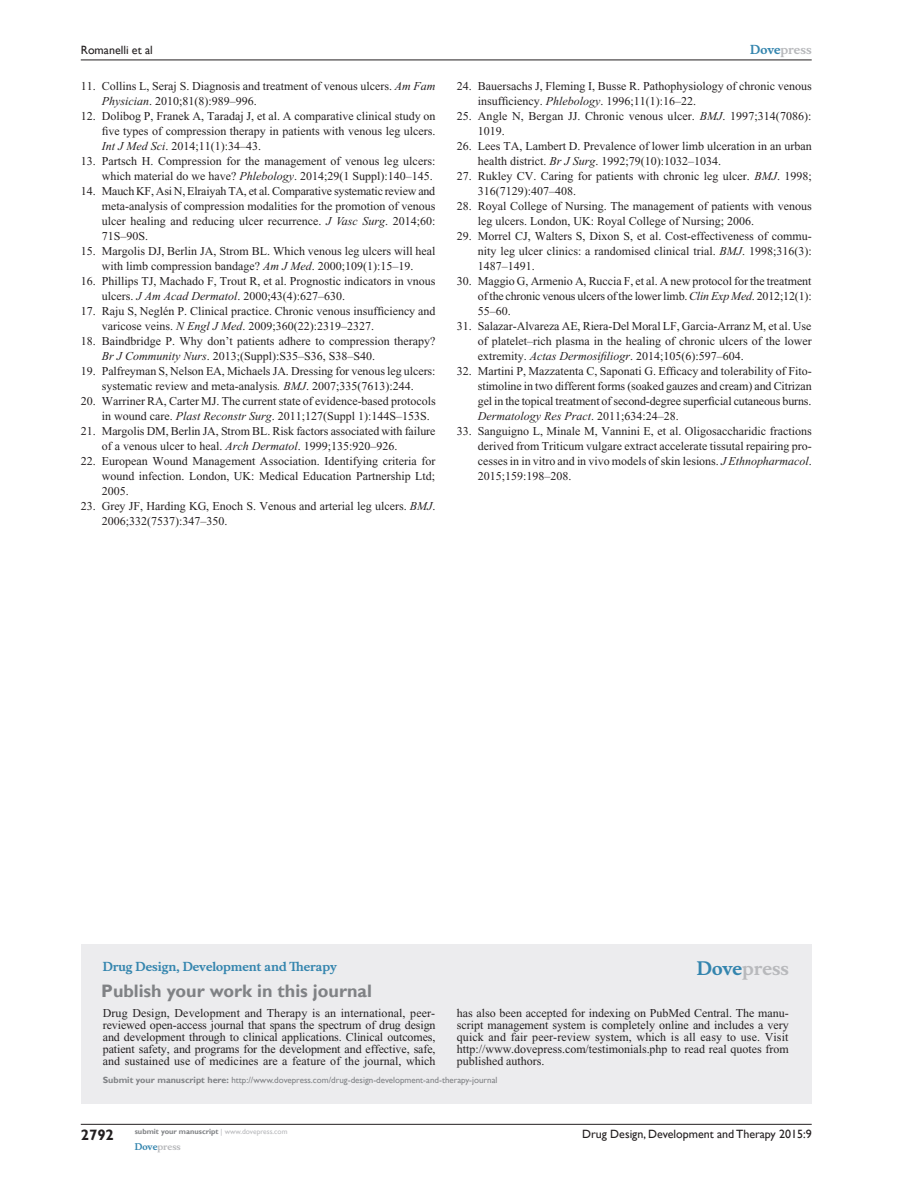
<style>
.page{position:relative;width:918px;height:1188px;background:#fff}
.page>*{position:absolute;margin:0;border:0;box-sizing:border-box;transform-origin:0 0}
.PromBx-H1{font:700 18px "Gill Sans";color:#808285}
.PromBx-Brand{font:700 18px "Musee";color:#b8b9bc}
.t1{font:700 15px "Gill Sans";color:#231f20}
.RefNL2{font:12px/15px "Times New Roman";color:#231f20}
.PromBx-Tx{font:12px/12px "Times New Roman";color:#231f20;text-align:justify}
.t2{font:12px "Gill Sans";color:#231f20}
.PromBx-JrnlName{font:700 12px "Musee";color:#3485ae}
.t3{font:700 12px "Musee";color:#b8b9bc}
.PromBx-SubmitMssWebA{font:9px "Gill Sans";color:#808285}
.t4{font:700 9px "Musee";color:#b8b9bc}
.t5{font:700 7.5px "Gill Sans";color:#808285}
.s1{font-style:italic}
.s2{color:#3485ae}
.s3{font-weight:700}
.s4{font-weight:400;color:#b8b9bc}
</style>
<div class="page">
<div style="left:81px;top:944px;width:731px;height:159px;background:#ececee"></div>
<hr style="left:81px;top:1124px;width:731px;height:1px;background:#231f20">
<hr style="left:81px;top:60px;width:731px;height:1px;background:#231f20">
<p class="t2" style="left:81px;top:43px;width:74px">Romanelli et al</p>
<p class="RefNL2" style="left:102px;top:79px;width:335px;text-indent:-21px">11. Collins L, Seraj S. Diagnosis and treatment of venous ulcers. <span class="s1">Am Fam<br>Physician</span>. 2010;81(8):989–996.</p>
<p class="RefNL2" style="left:102px;top:109px;width:335px;text-align:justify;text-indent:-21px">12. Dolibog P, Franek A, Taradaj J, et al. A comparative clinical study on five types of compression therapy in patients with venous leg ulcers.<br><span class="s1">Int J Med Sci</span>. 2014;11(1):34–43.</p>
<p class="RefNL2" style="left:81px;top:154px;width:356px;text-align:right">13. Partsch H. Compression for the management of venous leg ulcers: which material do we have? <span class="s1">Phlebology</span>. 2014;29(1 Suppl):140–145.</p>
<p class="RefNL2" style="left:102px;top:184px;width:335px;text-align:justify;text-indent:-21px">14. Mauch KF, Asi N, Elraiyah TA, et al. Comparative systematic review and meta-analysis of compression modalities for the promotion of venous ulcer healing and reducing ulcer recurrence. <span class="s1">J Vasc Surg</span>. 2014;60:<br>71S–90S.</p>
<p class="RefNL2" style="left:81px;top:244px;width:356px;text-align:center">15. Margolis DJ, Berlin JA, Strom BL. Which venous leg ulcers will heal with limb compression bandage? <span class="s1">Am J Med</span>. 2000;109(1):15–19.</p>
<p class="RefNL2" style="left:102px;top:274px;width:335px;text-indent:-21px">16. Phillips TJ, Machado F, Trout R, et al. Prognostic indicators in vnous ulcers. <span class="s1">J Am Acad Dermatol</span>. 2000;43(4):627–630.</p>
<p class="RefNL2" style="left:102px;top:304px;width:335px;text-indent:-21px">17. Raju S, Neglén P. Clinical practice. Chronic venous insufficiency and varicose veins. <span class="s1">N Engl J Med</span>. 2009;360(22):2319–2327.</p>
<p class="RefNL2" style="left:102px;top:334px;width:335px;text-indent:-21px">18. Baindbridge P. Why don’t patients adhere to compression therapy?<br><span class="s1">Br J Community Nurs</span>. 2013;(Suppl):S35–S36, S38–S40.</p>
<p class="RefNL2" style="left:81px;top:364px;width:356px;text-align:center">19. Palfreyman S, Nelson EA, Michaels JA. Dressing for venous leg ulcers: systematic review and meta-analysis<span class="s1">. BMJ</span>. 2007;335(7613):244.</p>
<p class="RefNL2" style="left:102px;top:394px;width:335px;text-indent:-21px">20. Warriner RA, Carter MJ. The current state of evidence-based protocols in wound care. <span class="s1">Plast Reconstr Surg</span>. 2011;127(Suppl 1):144S–153S.</p>
<p class="RefNL2" style="left:102px;top:424px;width:335px;text-indent:-21px">21. Margolis DM, Berlin JA, Strom BL. Risk factors associated with failure of a venous ulcer to heal. <span class="s1">Arch Dermatol</span>. 1999;135:920–926.</p>
<p class="RefNL2" style="left:102px;top:454px;width:335px;text-align:justify;text-indent:-21px">22. European Wound Management Association. Identifying criteria for wound infection. London, UK: Medical Education Partnership Ltd; 2005.</p>
<p class="RefNL2" style="left:102px;top:499px;width:335px;text-indent:-21px">23. Grey JF, Harding KG, Enoch S. Venous and arterial leg ulcers. <span class="s1">BMJ</span>.<br>2006;332(7537):347–350.</p>
<p class="t3" style="left:750px;top:43px;width:63px"><span class="s2">Dove</span>press</p>
<p class="RefNL2" style="left:478px;top:79px;width:335px;text-indent:-21px">24. Bauersachs J, Fleming I, Busse R. Pathophysiology of chronic venous insufficiency. <span class="s1">Phlebology</span>. 1996;11(1):16–22.</p>
<p class="RefNL2" style="left:478px;top:109px;width:335px;text-indent:-21px">25. Angle N, Bergan JJ. Chronic venous ulcer. <span class="s1">BMJ</span>. 1997;314(7086):<br>1019.</p>
<p class="RefNL2" style="left:478px;top:139px;width:335px;text-indent:-21px">26. Lees TA, Lambert D. Prevalence of lower limb ulceration in an urban health district. <span class="s1">Br J Surg</span>. 1992;79(10):1032–1034.</p>
<p class="RefNL2" style="left:478px;top:169px;width:335px;text-indent:-21px">27. Rukley CV. Caring for patients with chronic leg ulcer. <span class="s1">BMJ</span>. 1998;<br>316(7129):407–408.</p>
<p class="RefNL2" style="left:478px;top:199px;width:335px;text-indent:-21px">28. Royal College of Nursing. The management of patients with venous leg ulcers. London, UK: Royal College of Nursing; 2006.</p>
<p class="RefNL2" style="left:478px;top:229px;width:335px;text-align:justify;text-indent:-21px">29. Morrel CJ, Walters S, Dixon S, et al. Cost-effectiveness of commu&shy;nity leg ulcer clinics: a randomised clinical trial. <span class="s1">BMJ</span>. 1998;316(3):<br>1487–1491.</p>
<p class="RefNL2" style="left:478px;top:274px;width:335px;text-align:justify;text-indent:-21px">30. Maggio G, Armenio A, Ruccia F, et al. A new protocol for the treatment of the chronic venous ulcers of the lower limb. <span class="s1">Clin Exp Med</span>. 2012;12(1):<br>55–60.</p>
<p class="RefNL2" style="left:478px;top:319px;width:335px;text-align:justify;text-indent:-21px">31. Salazar-Alvareza AE, Riera-Del Moral LF, Garcia-Arranz M, et al. Use of platelet–rich plasma in the healing of chronic ulcers of the lower extremity. <span class="s1">Actas Dermosifiliogr</span>. 2014;105(6):597–604.</p>
<p class="RefNL2" style="left:478px;top:364px;width:335px;text-align:justify;text-indent:-21px">32. Martini P, Mazzatenta C, Saponati G. Efficacy and tolerability of Fito&shy;stimoline in two different forms (soaked gauzes and cream) and Citrizan gel in the topical treatment of second-degree superficial cutaneous burns.<br><span class="s1">Dermatology Res Pract</span>. 2011;634:24–28.</p>
<p class="RefNL2" style="left:478px;top:424px;width:335px;text-align:justify;text-indent:-21px">33. Sanguigno L, Minale M, Vannini E, et al. Oligosaccharidic fractions derived from Triticum vulgare extract accelerate tissutal repairing pro&shy;cesses in in vitro and in vivo models of skin lesions. <span class="s1">J Ethnopharmacol</span>.<br>2015;159:198–208.</p>
<p class="PromBx-JrnlName" style="left:103px;top:959px;width:236px">Drug Design, Development and Therapy</p>
<p class="PromBx-H1" style="left:101px;top:980px;width:272px">Publish your work in this journal</p>
<p class="PromBx-Brand" style="left:697px;top:958px;width:94px"><span class="s2">Dove</span>press</p>
<p class="PromBx-Tx" style="left:103px;top:1007px;width:334px">Drug Design, Development and Therapy is an international, peer&shy;reviewed open-access journal that spans the spectrum of drug design and development through to clinical applications. Clinical outcomes, patient safety, and programs for the development and effective, safe, and sustained use of medicines are a feature of the journal, which</p>
<p class="PromBx-Tx" style="left:457px;top:1007px;width:333px">has also been accepted for indexing on PubMed Central. The manu&shy;script management system is completely online and includes a very quick and fair peer-review system, which is all easy to use. Visit http://www.dovepress.com/testimonials.php to read real quotes from published authors.</p>
<p class="PromBx-SubmitMssWebA" style="left:103px;top:1075px;width:396px"><span class="s3">Submit your manuscript here:</span> http://www.dovepress.com/drug-design-development-and-therapy-journal</p>
<p class="t1" style="left:81px;top:1126px;width:35px">2792</p>
<p class="t5" style="left:135px;top:1127px;width:154px">submit your manuscript <span class="s4">| www.dovepress.com</span></p>
<p class="t4" style="left:135px;top:1141px;width:48px"><span class="s2">Dove</span>press</p>
<p class="t2" style="left:582px;top:1127px;width:231px">Drug Design, Development and Therapy 2015:9</p>
</div>
